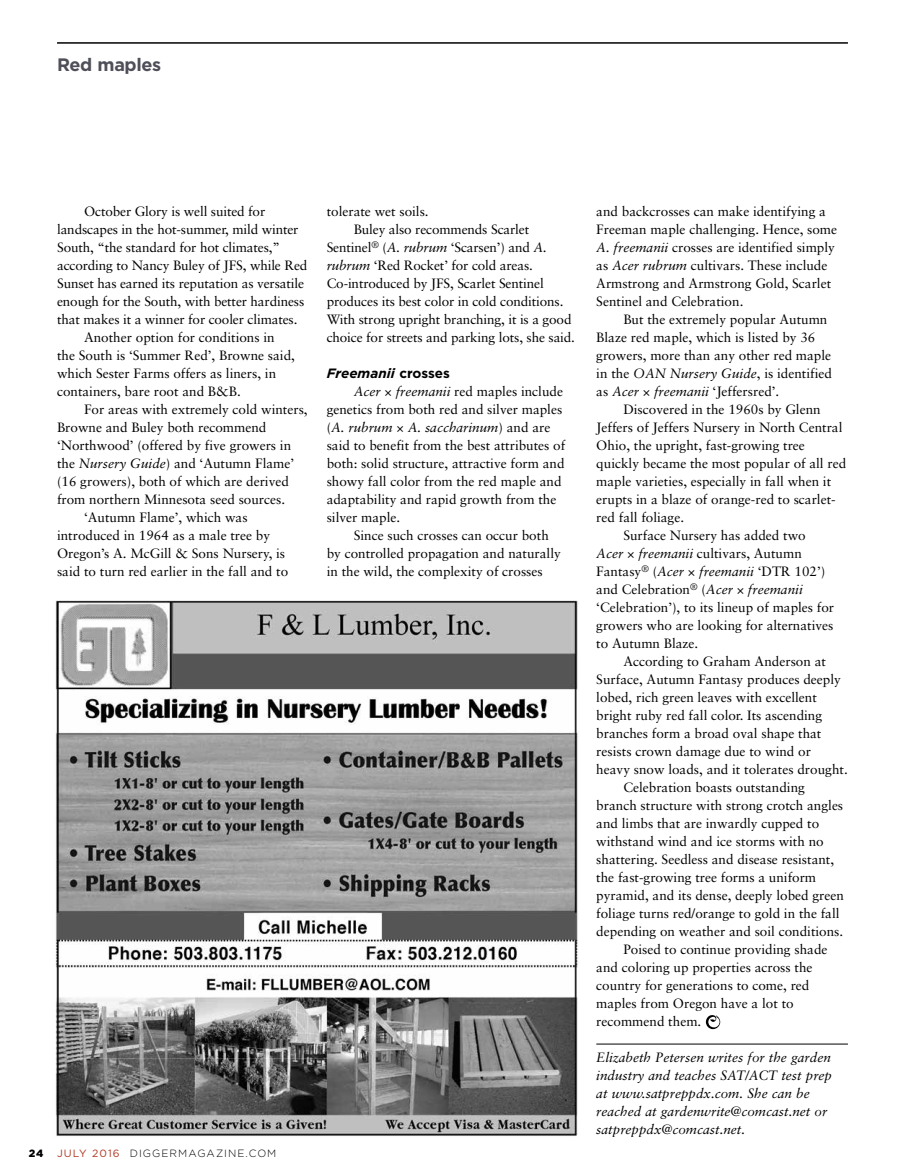
<style>
.page{position:relative;width:905px;height:1175px;background:#fff}
.page>*{position:absolute;margin:0;border:0;box-sizing:border-box;transform-origin:0 0}
.t1{font:700 18px "Gotham";letter-spacing:-.02em;color:#4f4f5a}
.t2{font:13.5px/18px "Sabon";color:#000}
.t3{font:italic 13.5px/18px "Sabon";color:#000}
.t4{font:italic 700 13.5px "Gotham";color:#000}
.t5{font:300 10.5px "Gotham";letter-spacing:.1em;color:#000}
.t6{font:900 10.5px "Gotham";color:#000}
.s1{font-style:italic}
.s2{font-style:normal}
.s3{font-weight:400;color:#b03823}
</style>
<div class="page">
<hr style="left:57px;top:42px;width:790px;height:2px;background:#000">
<hr style="left:596px;top:1043px;width:251px;height:1px;background:#000">
<svg style="left:706px;top:1015px;width:14px;height:14px"></svg>
<img style="left:55px;top:600px;width:524px;height:536px">
<h1 class="t1" style="left:57px;top:52px;width:106px">Red maples</h1>
<p class="t2" style="left:84px;top:202px;width:183px">October Glory is well suited for</p>
<p class="t2" style="left:57px;top:220px;width:243px">landscapes in the hot-summer, mild winter</p>
<p class="t2" style="left:57px;top:238px;width:224px">South, “the standard for hot climates,”</p>
<p class="t2" style="left:57px;top:256px;width:252px">according to Nancy Buley of JFS, while Red</p>
<p class="t2" style="left:57px;top:274px;width:248px">Sunset has earned its reputation as versatile</p>
<p class="t2" style="left:57px;top:292px;width:249px">enough for the South, with better hardiness</p>
<p class="t2" style="left:57px;top:310px;width:242px">that makes it a winner for cooler climates.</p>
<p class="t2" style="left:84px;top:328px;width:192px">Another option for conditions in</p>
<p class="t2" style="left:57px;top:346px;width:239px">the South is ‘Summer Red’, Browne said,</p>
<p class="t2" style="left:57px;top:364px;width:221px">which Sester Farms offers as liners, in</p>
<p class="t2" style="left:57px;top:382px;width:185px">containers, bare root and B&amp;B.</p>
<p class="t2" style="left:84px;top:400px;width:225px">For areas with extremely cold winters,</p>
<p class="t2" style="left:57px;top:418px;width:211px">Browne and Buley both recommend</p>
<p class="t2" style="left:57px;top:436px;width:236px">‘Northwood’ (offered by five growers in</p>
<p class="t2" style="left:57px;top:454px;width:239px">the <span class="s1">Nursery Guide</span>) and ‘Autumn Flame’</p>
<p class="t2" style="left:57px;top:472px;width:233px">(16 growers), both of which are derived</p>
<p class="t2" style="left:57px;top:490px;width:230px">from northern Minnesota seed sources.</p>
<p class="t2" style="left:84px;top:508px;width:165px">‘Autumn Flame’, which was</p>
<p class="t2" style="left:57px;top:526px;width:215px">introduced in 1964 as a male tree by</p>
<p class="t2" style="left:57px;top:544px;width:230px">Oregon’s A. McGill &amp; Sons Nursery, is</p>
<p class="t2" style="left:57px;top:562px;width:233px">said to turn red earlier in the fall and to</p>
<p class="t2" style="left:327px;top:202px;width:104px">tolerate wet soils.</p>
<p class="t2" style="left:354px;top:220px;width:177px">Buley also recommends Scarlet</p>
<p class="t2" style="left:327px;top:238px;width:222px">Sentinel<sup>®</sup> (<span class="s1">A. rubrum</span> ‘Scarsen’) and <span class="s1">A.</span></p>
<p class="t2" style="left:327px;top:256px;width:208px"><span class="s1">rubrum</span> ‘Red Rocket’ for cold areas.</p>
<p class="t2" style="left:327px;top:274px;width:219px">Co-introduced by JFS, Scarlet Sentinel</p>
<p class="t2" style="left:327px;top:292px;width:238px">produces its best color in cold conditions.</p>
<p class="t2" style="left:327px;top:310px;width:246px">With strong upright branching, it is a good</p>
<p class="t2" style="left:327px;top:328px;width:250px">choice for streets and parking lots, she said.</p>
<p class="t4" style="left:327px;top:364px;width:125px">Freemanii <span class="s2">crosses</span></p>
<p class="t2" style="left:327px;top:382px;width:240px;text-indent:27px"><span class="s1">Acer</span> × <span class="s1">freemanii</span> red maples include genetics from both red and silver maples (<span class="s1">A. rubrum</span> × <span class="s1">A. saccharinum</span>) and are said to benefit from the best attributes of both: solid structure, attractive form and showy fall color from the red maple and adaptability and rapid growth from the silver maple.</p>
<p class="t2" style="left:327px;top:526px;width:236px;text-indent:27px">Since such crosses can occur both by controlled propagation and naturally in the wild, the complexity of crosses</p>
<p class="t6" style="left:29px;top:1145px;width:16px">24</p>
<p class="t5" style="left:57px;top:1146px;width:221px"><span class="s3">JULY 2016</span> DIGGERMAGAZINE.COM</p>
<p class="t2" style="left:596px;top:202px;width:242px">and backcrosses can make identifying a Freeman maple challenging. Hence, some <span class="s1">A. freemanii</span> crosses are identified simply as <span class="s1">Acer rubrum</span> cultivars. These include Armstrong and Armstrong Gold, Scarlet Sentinel and Celebration.</p>
<p class="t2" style="left:596px;top:310px;width:237px;text-indent:27px">But the extremely popular Autumn Blaze red maple, which is listed by 36 growers, more than any other red maple in the <span class="s1">OAN Nursery Guide</span>, is identified as <span class="s1">Acer</span> × <span class="s1">freemanii</span> ‘Jeffersred’.</p>
<p class="t2" style="left:623px;top:400px;width:199px">Discovered in the 1960s by Glenn</p>
<p class="t2" style="left:596px;top:418px;width:247px">Jeffers of Jeffers Nursery in North Central</p>
<p class="t2" style="left:596px;top:436px;width:210px">Ohio, the upright, fast-growing tree</p>
<p class="t2" style="left:596px;top:454px;width:251px">quickly became the most popular of all red</p>
<p class="t2" style="left:596px;top:472px;width:236px">maple varieties, especially in fall when it</p>
<p class="t2" style="left:596px;top:490px;width:241px">erupts in a blaze of orange-red to scarlet-</p>
<p class="t2" style="left:596px;top:508px;width:89px">red fall foliage.</p>
<p class="t2" style="left:623px;top:526px;width:184px">Surface Nursery has added two</p>
<p class="t2" style="left:596px;top:544px;width:207px"><span class="s1">Acer</span> × <span class="s1">freemanii</span> cultivars, Autumn</p>
<p class="t2" style="left:596px;top:562px;width:230px">Fantasy<sup>®</sup> (<span class="s1">Acer</span> × <span class="s1">freemanii</span> ‘DTR 102’)</p>
<p class="t2" style="left:596px;top:580px;width:208px">and Celebration<sup>®</sup> (<span class="s1">Acer</span> × <span class="s1">freemanii</span></p>
<p class="t2" style="left:596px;top:598px;width:239px">‘Celebration’), to its lineup of maples for</p>
<p class="t2" style="left:596px;top:616px;width:239px">growers who are looking for alternatives</p>
<p class="t2" style="left:596px;top:634px;width:103px">to Autumn Blaze.</p>
<p class="t2" style="left:623px;top:652px;width:204px">According to Graham Anderson at</p>
<p class="t2" style="left:596px;top:670px;width:246px">Surface, Autumn Fantasy produces deeply</p>
<p class="t2" style="left:596px;top:688px;width:222px">lobed, rich green leaves with excellent</p>
<p class="t2" style="left:596px;top:706px;width:227px">bright ruby red fall color. Its ascending</p>
<p class="t2" style="left:596px;top:724px;width:227px">branches form a broad oval shape that</p>
<p class="t2" style="left:596px;top:742px;width:216px">resists crown damage due to wind or</p>
<p class="t2" style="left:596px;top:760px;width:253px">heavy snow loads, and it tolerates drought.</p>
<p class="t2" style="left:623px;top:778px;width:183px">Celebration boasts outstanding</p>
<p class="t2" style="left:596px;top:796px;width:248px">branch structure with strong crotch angles</p>
<p class="t2" style="left:596px;top:814px;width:224px">and limbs that are inwardly cupped to</p>
<p class="t2" style="left:596px;top:832px;width:229px">withstand wind and ice storms with no</p>
<p class="t2" style="left:596px;top:850px;width:239px">shattering. Seedless and disease resistant,</p>
<p class="t2" style="left:596px;top:868px;width:221px">the fast-growing tree forms a uniform</p>
<p class="t2" style="left:596px;top:886px;width:249px">pyramid, and its dense, deeply lobed green</p>
<p class="t2" style="left:596px;top:904px;width:245px">foliage turns red/orange to gold in the fall</p>
<p class="t2" style="left:596px;top:922px;width:248px">depending on weather and soil conditions.</p>
<p class="t2" style="left:623px;top:940px;width:206px">Poised to continue providing shade</p>
<p class="t2" style="left:596px;top:958px;width:218px">and coloring up properties across the</p>
<p class="t2" style="left:596px;top:976px;width:215px">country for generations to come, red</p>
<p class="t2" style="left:596px;top:994px;width:199px">maples from Oregon have a lot to</p>
<p class="t2" style="left:596px;top:1012px;width:106px">recommend them.</p>
<p class="t3" style="left:596px;top:1048px;width:237px">Elizabeth Petersen writes for the garden industry and teaches SAT/ACT test prep at www.satpreppdx.com. She can be reached at gardenwrite@comcast.net or satpreppdx@comcast.net.</p>
</div>
